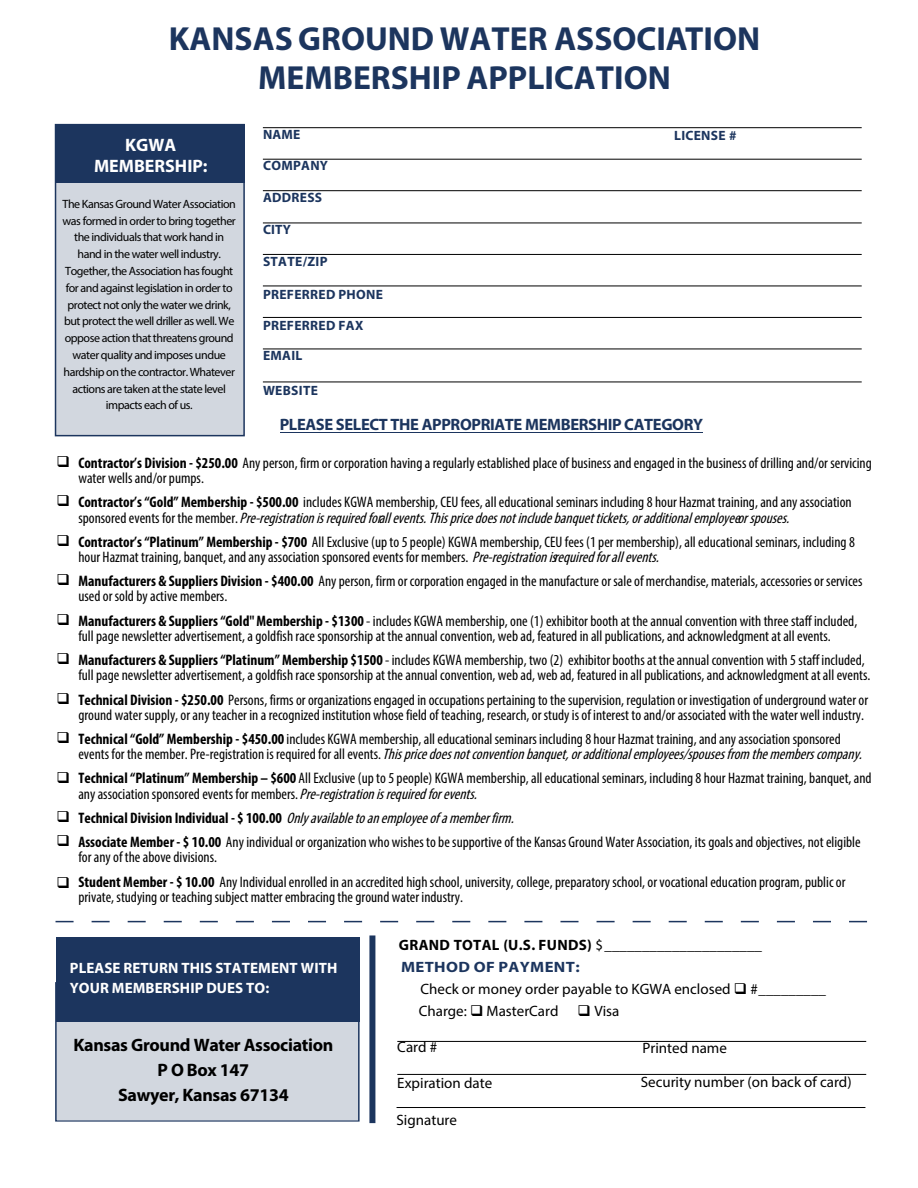
<style>
.page{position:relative;width:918px;height:1188px;background:#fff}
.page>*{position:absolute;margin:0;border:0;box-sizing:border-box;transform-origin:0 0}
.t1{font:700 33.45px/38.5px "Myriad Pro";color:#1c355e;text-align:center}
.t2{font:700 18px/25.2px "Myriad Pro";letter-spacing:-.02em;color:#000;text-align:center}
.t3{font:700 18px/21.6px "Myriad Pro";color:#fff;text-align:center}
.t4{font:700 16.5px "Myriad Pro";letter-spacing:-.02em;color:#1c355e}
.t5{font:condensed 15.15px/15.1px "Myriad Pro";color:#000}
.t6{font:15px/22.5px "Myriad Pro";color:#000}
.t7{font:700 15px/20.4px "Myriad Pro";letter-spacing:.005em;color:#fff}
.t8{font:700 13.5px "Myriad Pro";letter-spacing:.02em;color:#1c355e}
.t9{font:12px/16.8px "Myriad Pro";letter-spacing:-.04em;color:#000;text-align:center}
.s1{font-weight:700}
.s2{font-style:italic}
.s3{font-weight:700;color:#1c355e}
</style>
<div class="page">
<div style="left:55px;top:982px;width:304px;height:140px;background:#d2d7df;border:1px solid #1c355e"></div>
<div style="left:56px;top:938px;width:304px;height:84px;background:#1c355e"></div>
<div style="left:55px;top:124px;width:190px;height:312px;background:#d2d7df;border:2px solid #1c355e"></div>
<hr style="left:263px;top:127px;width:599px;height:1px;background:#000">
<hr style="left:263px;top:159px;width:599px;height:1px;background:#000">
<hr style="left:263px;top:190px;width:599px;height:1px;background:#000">
<hr style="left:263px;top:223px;width:599px;height:1px;background:#000">
<hr style="left:263px;top:254px;width:599px;height:1px;background:#000">
<hr style="left:263px;top:286px;width:599px;height:1px;background:#000">
<hr style="left:263px;top:317px;width:599px;height:1px;background:#000">
<hr style="left:263px;top:349px;width:599px;height:1px;background:#000">
<hr style="left:263px;top:382px;width:599px;height:1px;background:#000">
<hr style="left:280px;top:432px;width:423px;height:1px;background:#1c355e">
<hr style="left:397px;top:1041px;width:469px;height:1px;background:#000">
<hr style="left:397px;top:1074px;width:469px;height:1px;background:#000">
<hr style="left:397px;top:1107px;width:468px;height:1px;background:#000">
<div style="left:370px;top:935px;width:5px;height:188px;background:#1c355e"></div>
<svg style="left:56px;top:921px;width:811px;height:1px"></svg>
<div style="left:56px;top:124px;width:189px;height:58px;background:#1c355e"></div>
<h1 class="t1" style="left:169px;top:19px;width:593px">KANSAS GROUND WATER ASSOCIATION<br>MEMBERSHIP APPLICATION</h1>
<p class="t8" style="left:263px;top:126px;width:39px">NAME</p>
<p class="t8" style="left:263px;top:157px;width:67px">COMPANY</p>
<p class="t8" style="left:263px;top:189px;width:61px">ADDRESS</p>
<p class="t8" style="left:263px;top:221px;width:30px">CITY</p>
<p class="t8" style="left:263px;top:252px;width:66px">STATE/ZIP</p>
<p class="t8" style="left:263px;top:285px;width:121px">PREFERRED PHONE</p>
<p class="t8" style="left:263px;top:317px;width:102px">PREFERRED FAX</p>
<p class="t8" style="left:263px;top:347px;width:41px">EMAIL</p>
<p class="t8" style="left:263px;top:381px;width:56px">WEBSITE</p>
<p class="t4" style="left:280px;top:413px;width:425px">PLEASE SELECT THE APPROPRIATE MEMBERSHIP CATEGORY</p>
<p class="t5" style="left:78px;top:455px;width:795px"><span class="s1">Contractor’s Division - $250.00</span> Any person, firm or corporation having a regularly established place of business and engaged in the business of drilling and/or servicing water wells and/or pumps.</p>
<p class="t5" style="left:78px;top:495px;width:775px"><span class="s1">Contractor’s “Gold” Membership - $500.00</span> includes KGWA membership, CEU fees, all educational seminars including 8 hour Hazmat training, and any association s p o n s o r e d e v e n t s f o r t h e m e m b e r . <span class="s2">Pre-registrationisrequiredforallevents.Thispricedoesnotincludebanquettickets,oradditionalemployeeorspouses.</span></p>
<p class="t5" style="left:78px;top:534px;width:778px"><span class="s1">Contractor’s “Platinum” Membership - $700</span> All Exclusive (up to 5 people) KGWA membership, CEU fees (1 per membership), all educational seminars, including 8 hour Hazmat training, banquet, and any association sponsored events for members. <span class="s2">Pre-registrationisrequiredforallevents.</span></p>
<p class="t5" style="left:78px;top:573px;width:786px"><span class="s1">Manufacturers &amp; Suppliers Division - $400.00</span> Any person, firm or corporation engaged in the manufacture or sale of merchandise, materials, accessories or services used or sold by active members.</p>
<p class="t5" style="left:78px;top:613px;width:780px"><span class="s1">Manufacturers &amp; Suppliers “Gold" Membership - $1300</span> - includes KGWA membership, one (1) exhibitor booth at the annual convention with three staff included, full page newsletter advertisement, a goldfish race sponsorship at the annual convention, web ad, featured in all publications, and acknowledgment at all events.</p>
<p class="t5" style="left:78px;top:652px;width:794px"><span class="s1">Manufacturers &amp; Suppliers “Platinum” Membership $1500</span> - includes KGWA membership, two (2) exhibitor booths at the annual convention with 5 staff included, full page newsletter advertisement, a goldfish race sponsorship at the annual convention, web ad, web ad, featured in all publications, and acknowledgment at all events.</p>
<p class="t5" style="left:78px;top:692px;width:791px"><span class="s1">Technical Division - $250.00</span> Persons, firms or organizations engaged in occupations pertaining to the supervision, regulation or investigation of underground water or ground water supply, or any teacher in a recognized institution whose field of teaching, research, or study is of interest to and/or associated with the water well industry.</p>
<p class="t5" style="left:78px;top:731px;width:790px"><span class="s1">Technical “Gold” Membership - $450.00</span> includes KGWA membership, all educational seminars including 8 hour Hazmat training, and any association sponsored<br>e v e n t s f o r t h e m e m b e r . P r e - r e g i s t r a t i o n i s r e q u i r e d f o r a l l e v e n t s . <span class="s2">Thispricedoesnotconventionbanquet,oradditionalemployees/spousesfrom thememberscompany.</span></p>
<p class="t5" style="left:78px;top:771px;width:795px"><span class="s1">Technical “Platinum” Membership – $600</span> All Exclusive (up to 5 people) KGWA membership, all educational seminars, including 8 hour Hazmat training, banquet, and any association sponsored events for members. <span class="s2">Pre-registrationisrequiredforevents.</span></p>
<p class="t5" style="left:78px;top:806px;width:784px;line-height:24.2px"><span class="s1">T e c h n i c a l D i v i s i o n I n d i v i d u a l - $ 1 0 0 . 0 0</span> <span class="s2">Onlyavailabletoanemployeeofamemberfirm.<br></span><span class="s1">Associate Member - $ 10.00</span> Any individual or organization who wishes to be supportive of the Kansas Ground Water Association, its goals and objectives, not eligible</p>
<p class="t5" style="left:78px;top:845px;width:769px;line-height:24.3px">for any of the above divisions.<br><span class="s1">Student Member - $ 10.00</span> Any Individual enrolled in an accredited high school, university, college, preparatory school, or vocational education program, public or</p>
<p class="t5" style="left:78px;top:889px;width:386px">private, studying or teaching subject matter embracing the ground water industry.</p>
<p class="t8" style="left:674px;top:126px;width:64px">LICENSE #</p>
<p class="t3" style="left:94px;top:133px;width:115px">KGWA<br>MEMBERSHIP:</p>
<p class="t9" style="left:63px;top:195px;width:175px">The Kansas Ground Water Association was formed in order to bring together the individuals that work hand in hand in the water well industry.<br>Together, the Association has fought for and against legislation in order to protect not only the water we drink, but protect the well driller as well. We oppose action that threatens ground water quality and imposes undue hardship on the contractor. Whatever actions are taken at the state level impacts each of us.</p>
<p class="t7" style="left:70px;top:957px;width:269px">PLEASE RETURN THIS STATEMENT WITH<br>YOUR MEMBERSHIP DUES TO:</p>
<p class="t2" style="left:74px;top:1031px;width:261px">Kansas Ground Water Association<br>P O Box 147<br>Sawyer, Kansas 67134</p>
<p class="t6" style="left:399px;top:933px;width:365px"><span class="s1">GRAND TOTAL (U.S. FUNDS)</span> $ _____________________<br><span class="s3">METHOD OF PAYMENT:</span></p>
<p class="t6" style="left:419px;top:978px;width:409px;line-height:22px">Check or money order payable to KGWA enclosed ❑ # _________<br>Charge: ❑ MasterCard</p>
<p class="t6" style="left:578px;top:1000px;width:43px">❑ Visa</p>
<p class="t6" style="left:397px;top:1036px;width:41px">Card #</p>
<p class="t6" style="left:643px;top:1037px;width:86px">Printed name</p>
<p class="t6" style="left:397px;top:1071px;width:96px">Expiration date</p>
<p class="t6" style="left:641px;top:1071px;width:212px">Security number (on back of card)</p>
<p class="t6" style="left:397px;top:1108px;width:62px">Signature</p>
</div>
